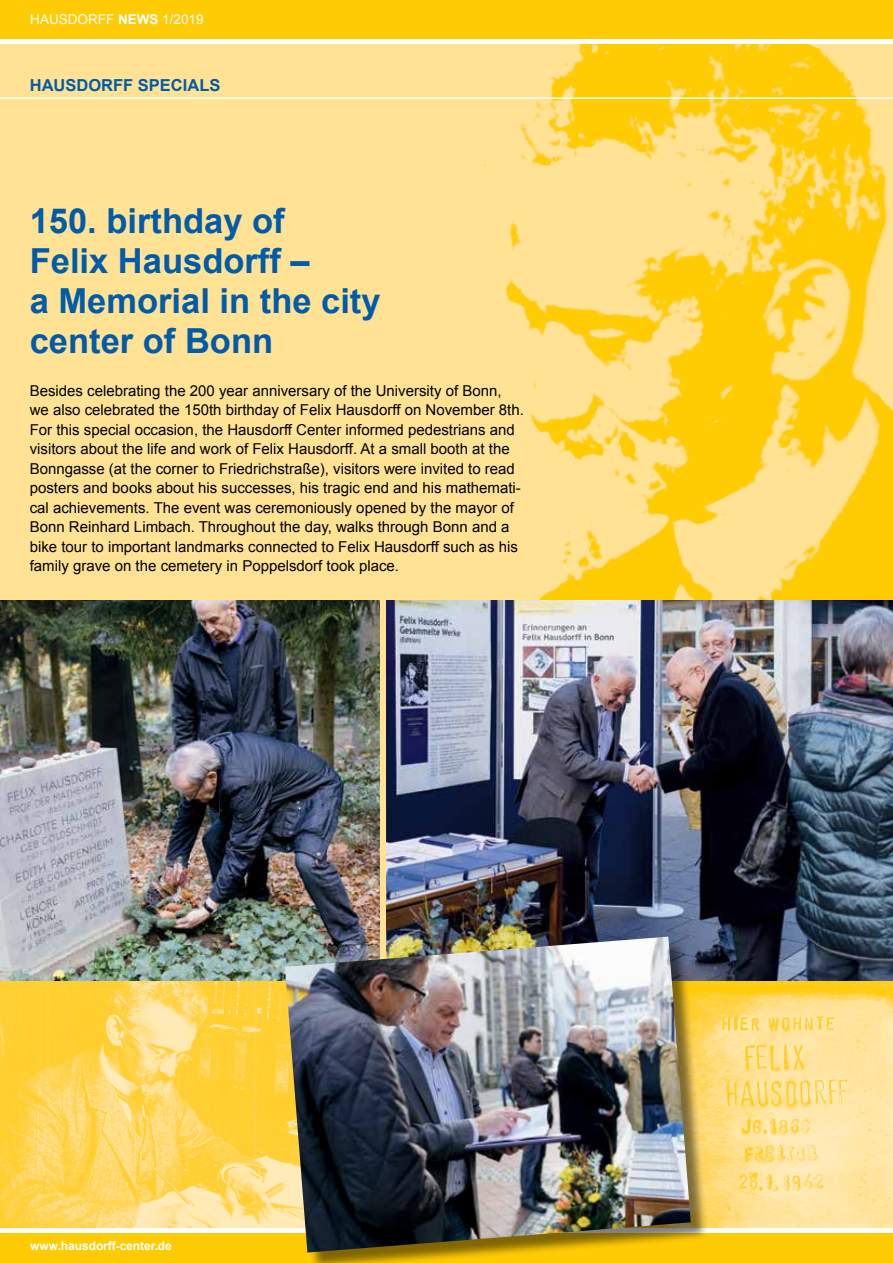
<style>
.page{position:relative;width:893px;height:1263px;background:#fff}
.page>*{position:absolute;margin:0;border:0;box-sizing:border-box;transform-origin:0 0}
.t1{font:700 34.5px/39.9px "Arial";color:#005baa}
.t2{font:700 16.5px "Arial";color:#005baa}
.t3{font:15px/19.5px "Arial";color:#000}
.t4{font:13.5px "Arial";color:#fff}
.t5{font:700 12px "Arial";letter-spacing:-.005em;color:#fff}
.s1{font-weight:700}
</style>
<div class="page">
<div style="left:0;top:44px;width:893px;height:1184px;background:#ffe293"></div>
<img style="left:441px;top:44px;width:452px;height:556px">
<img style="left:709px;top:981px;width:184px;height:247px">
<img style="left:0;top:981px;width:285px;height:246px">
<div style="left:1px;top:0;width:892px;height:38px;background:#ffcb05"></div>
<div style="left:1px;top:1233px;width:892px;height:30px;background:#ffcb05"></div>
<hr style="left:0;top:97px;width:892px;height:2px;background:#fff">
<img style="left:0;top:600px;width:379px;height:381px">
<img style="left:386px;top:600px;width:507px;height:381px">
<div style="left:288px;top:939px;width:421px;height:324px;background:#000;opacity:.5"></div>
<img style="left:285px;top:936px;width:406px;height:316px">
<p class="t4" style="left:30px;top:10px;width:175px">HAUSDORFF <span class="s1">NEWS</span> 1/2019</p>
<p class="t2" style="left:30px;top:74px;width:192px">HAUSDORFF SPECIALS</p>
<h1 class="t1" style="left:30px;top:203px;width:352px">150. birthday of<br>Felix Hausdorff –<br>a Memorial in the city center of Bonn</h1>
<p class="t3" style="left:30px;top:381px;width:496px">Besides celebrating the 200 year anniversary of the University of Bonn, we also celebrated the 150th birthday of Felix Hausdorff on November 8th.<br>For this special occasion, the Hausdorff Center informed pedestrians and visitors about the life and work of Felix Hausdorff. At a small booth at the Bonngasse (at the corner to Friedrichstraße), visitors were invited to read posters and books about his successes, his tragic end and his mathemati&shy;cal achievements. The event was ceremoniously opened by the mayor of Bonn Reinhard Limbach. Throughout the day, walks through Bonn and a bike tour to important landmarks connected to Felix Hausdorff such as his family grave on the cemetery in Poppelsdorf took place.</p>
<p class="t5" style="left:30px;top:1238px;width:143px">www.hausdorff-center.de</p>
</div>
